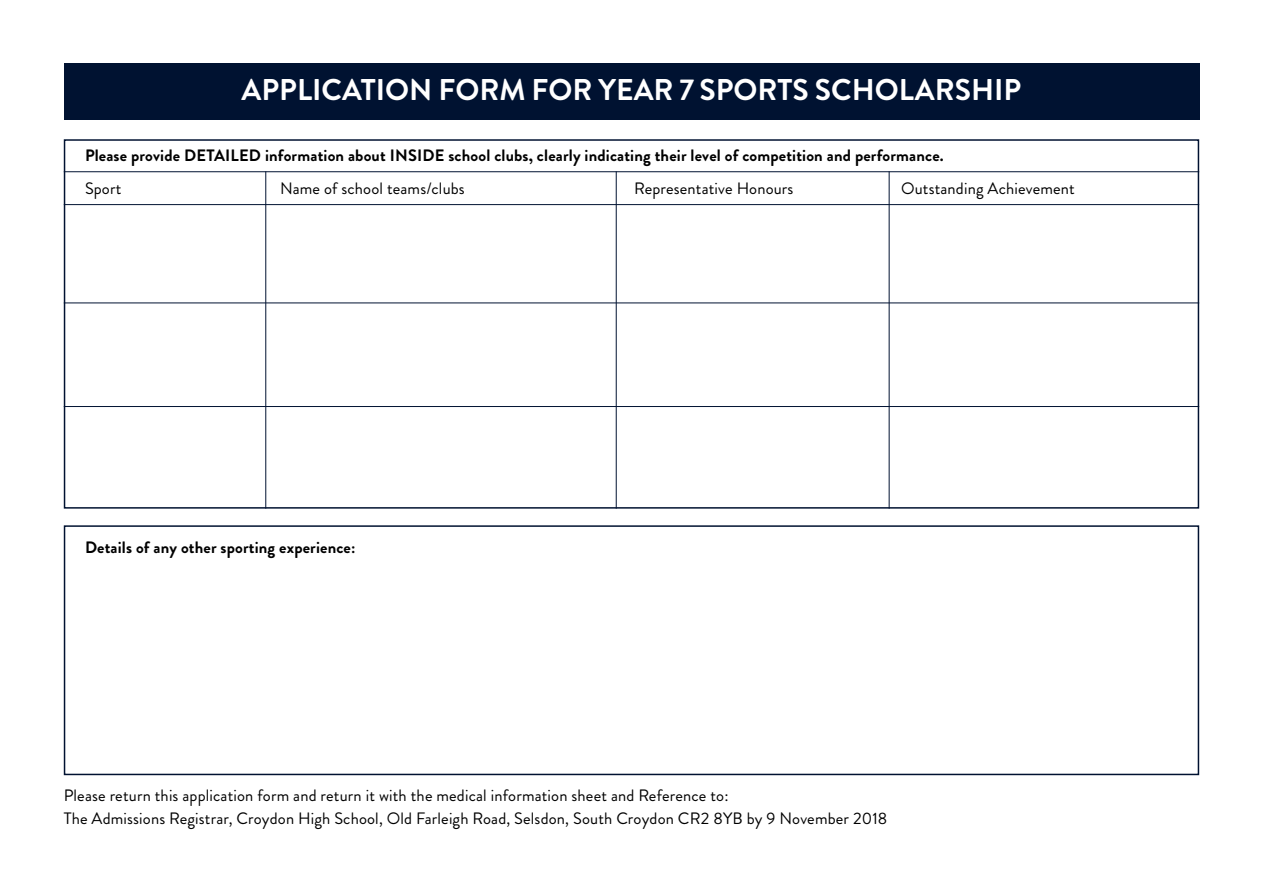
<style>
.page{position:relative;width:1263px;height:893px;background:#fff}
.page>*{position:absolute;margin:0;border:0;box-sizing:border-box;transform-origin:0 0}
.t1{font:700 30px "Brandon Grotesque";color:#fff}
.t2{font:16.5px/22.5px "Brandon Grotesque";letter-spacing:.01em;color:#000}
.t3{font:700 16.5px "Brandon Grotesque";letter-spacing:.01em;color:#000}
</style>
<div class="page">
<div style="left:64px;top:64px;width:1135px;height:56px;background:#001231"></div>
<div style="left:64px;top:139px;width:1135px;height:370px;border:2px solid #001231"></div>
<div style="left:64px;top:525px;width:1135px;height:250px;border:2px solid #001231"></div>
<hr style="left:64px;top:171px;width:1135px;height:1px;background:#001231">
<hr style="left:64px;top:204px;width:1135px;height:1px;background:#001231">
<hr style="left:64px;top:406px;width:1135px;height:1px;background:#001231">
<hr style="left:64px;top:303px;width:1135px;height:1px;background:#001231">
<hr style="left:265px;top:171px;width:1px;height:338px;background:#001231">
<hr style="left:616px;top:171px;width:1px;height:338px;background:#001231">
<hr style="left:889px;top:171px;width:1px;height:338px;background:#001231">
<h1 class="t1" style="left:242px;top:69px;width:781px">APPLICATION FORM FOR YEAR 7 SPORTS SCHOLARSHIP</h1>
<p class="t3" style="left:85px;top:143px;width:860px">Please provide DETAILED information about INSIDE school clubs, clearly indicating their level of competition and performance.</p>
<p class="t2" style="left:85px;top:177px;width:38px">Sport</p>
<p class="t2" style="left:280px;top:177px;width:186px">Name of school teams/clubs</p>
<p class="t2" style="left:634px;top:177px;width:161px">Representative Honours</p>
<p class="t2" style="left:901px;top:177px;width:175px">Outstanding Achievement</p>
<p class="t3" style="left:85px;top:535px;width:272px">Details of any other sporting experience:</p>
<p class="t2" style="left:64px;top:784px;width:825px">Please return this application form and return it with the medical information sheet and Reference to:<br>The Admissions Registrar, Croydon High School, Old Farleigh Road, Selsdon, South Croydon CR2 8YB by 9 November 2018</p>
</div>
